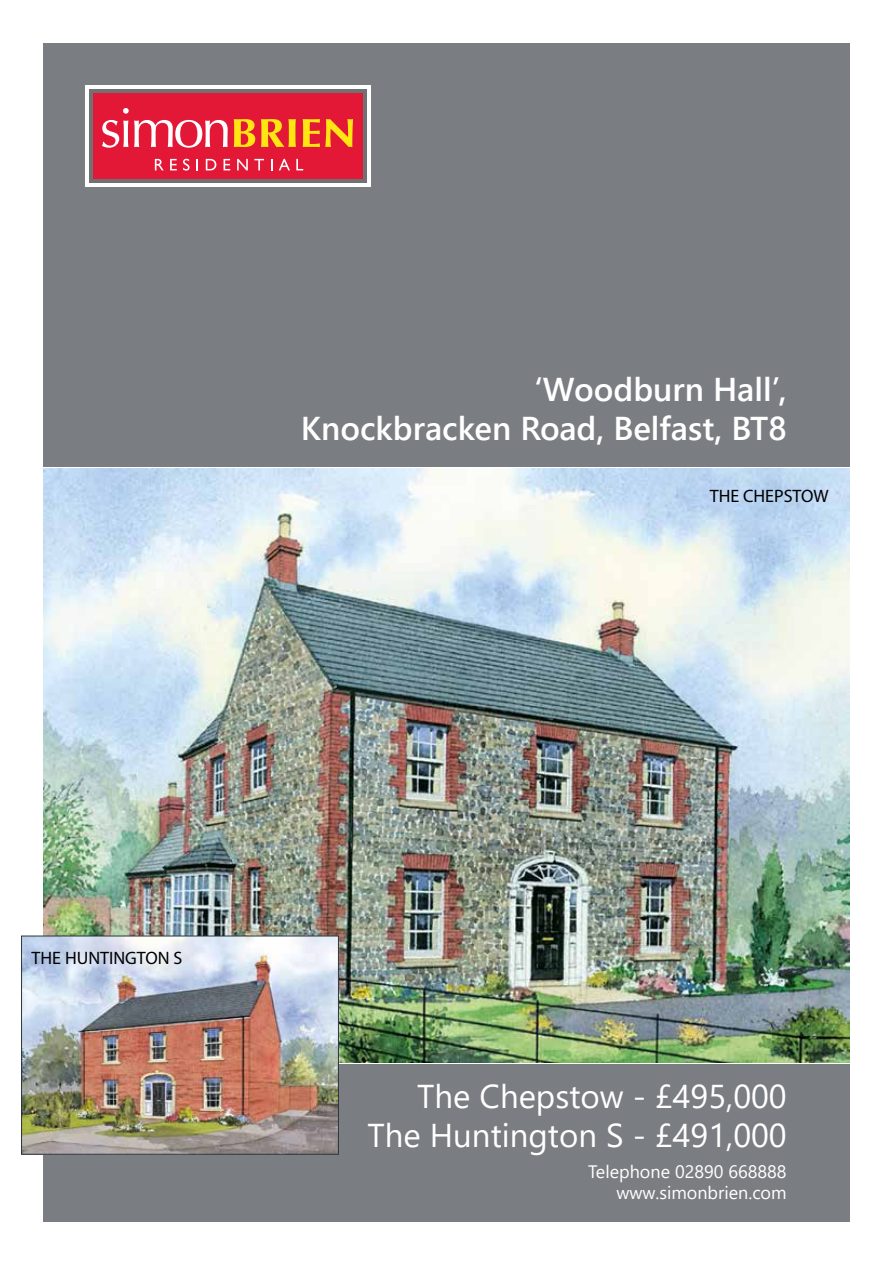
<style>
.page{position:relative;width:893px;height:1263px;background:#fff}
.page>*{position:absolute;margin:0;border:0;box-sizing:border-box;transform-origin:0 0}
.t1{font:33px/39.6px "Segoe UI";color:#fff;text-align:right}
.t2{font:600 33px/39.6px "Segoe UI";color:#fff;text-align:right}
.t3{font:18px/21.6px "Segoe UI";color:#fff;text-align:right}
.t4{font:18px "Myriad Pro";color:#000}
</style>
<div class="page">
<div style="left:43px;top:43px;width:807px;height:424px;background:#7a7d82"></div>
<div style="left:43px;top:1064px;width:807px;height:157px;background:#7a7d82"></div>
<img style="left:43px;top:468px;width:807px;height:594px">
<img style="left:23px;top:938px;width:314px;height:214px">
<div style="left:21px;top:936px;width:318px;height:218px;border:1px solid #2a353b"></div>
<div style="left:85px;top:85px;width:286px;height:102px;background:#fff"></div>
<div style="left:89px;top:89px;width:278px;height:94px;background:#717073"></div>
<div style="left:93px;top:93px;width:270px;height:86px;background:#e31837"></div>
<svg style="left:102px;top:108px;width:126px;height:40px"></svg>
<svg style="left:234px;top:119px;width:21px;height:28px"></svg>
<svg style="left:261px;top:119px;width:35px;height:28px"></svg>
<svg style="left:303px;top:119px;width:50px;height:28px"></svg>
<svg style="left:155px;top:159px;width:9px;height:11px"></svg>
<svg style="left:170px;top:159px;width:7px;height:11px"></svg>
<svg style="left:183px;top:159px;width:7px;height:12px"></svg>
<svg style="left:196px;top:159px;width:2px;height:11px"></svg>
<svg style="left:206px;top:159px;width:10px;height:11px"></svg>
<svg style="left:224px;top:159px;width:6px;height:11px"></svg>
<svg style="left:237px;top:159px;width:11px;height:11px"></svg>
<svg style="left:254px;top:159px;width:10px;height:11px"></svg>
<svg style="left:279px;top:159px;width:11px;height:11px"></svg>
<svg style="left:296px;top:159px;width:7px;height:11px"></svg>
<p class="t2" style="left:301px;top:366px;width:487px">‘Woodburn Hall’,<br>Knockbracken Road, Belfast, BT8</p>
<p class="t4" style="left:710px;top:484px;width:120px">THE CHEPSTOW</p>
<p class="t4" style="left:32px;top:947px;width:152px">THE HUNTINGTON S</p>
<p class="t1" style="left:368px;top:1073px;width:421px">The Chepstow - £495,000<br>The Huntington S - £491,000</p>
<p class="t3" style="left:588px;top:1159px;width:200px">Telephone 02890 668888 www.simonbrien.com</p>
</div>
